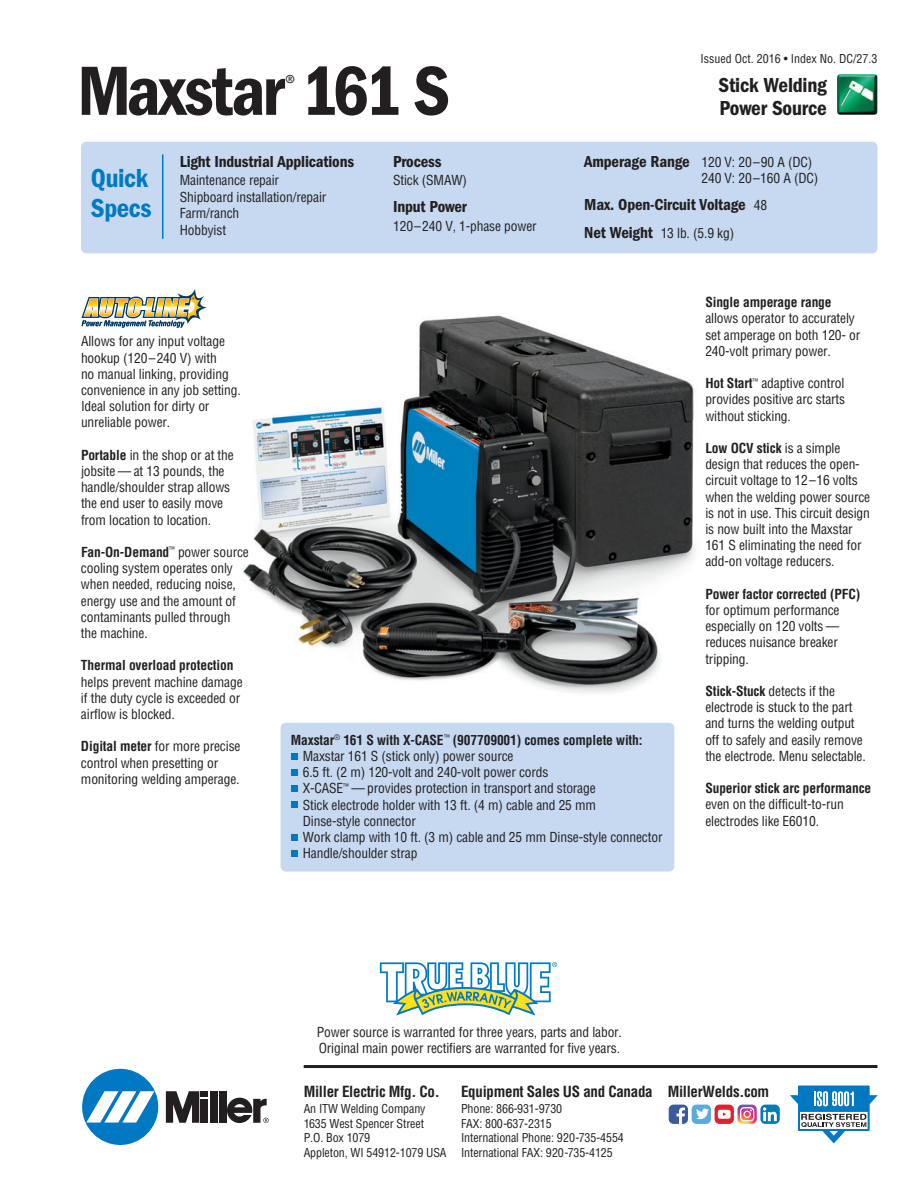
<style>
.page{position:relative;width:918px;height:1188px;background:#fff}
.page>*{position:absolute;margin:0;border:0;box-sizing:border-box;transform-origin:0 0}
.t1{font:72px "ITC Franklin Gothic Std Dm Cd";letter-spacing:-.04em;color:#231f20}
.t2{font:27px/30px "ITC Franklin Gothic Std Dm Cd";letter-spacing:-.015em;color:#007bc3}
.t3{font:21px/22.5px "ITC Franklin Gothic Std Dm Cd";letter-spacing:-.01em;color:#231f20}
.t4{font:condensed 21px "ITC Franklin Gothic Std";color:#231f20}
.t5{font:16.5px "ITC Franklin Gothic Std Dm Cd";letter-spacing:-.01em;color:#231f20}
.t6{font:700 condensed 15px "Helvetica";letter-spacing:-.02em;color:#231f20}
.t7{font:condensed 13.5px/16.2px "Helvetica";letter-spacing:-.01em;color:#231f20}
.t8{font:700 condensed 13.5px "Helvetica";letter-spacing:-.01em;color:#231f20}
.t9{font:condensed 12px/14.4px "Helvetica";letter-spacing:-.01em;color:#231f20}
.s1{font-family:"ITC Franklin Gothic Std Dm Cd";font-stretch:normal;font-size:16.5px}
.s2{font-family:"Helvetica";font-stretch:condensed;font-size:13.5px}
.s3{font-weight:700}
</style>
<div class="page">
<img style="left:243px;top:315px;width:452px;height:429px">
<div style="left:81px;top:142px;width:797px;height:111px;background:#c6d9f0;border-radius:5px"></div>
<img style="left:837px;top:74px;width:40px;height:41px">
<div style="left:281px;top:723px;width:393px;height:149px;background:#c6d9f0;border-radius:5px"></div>
<div style="left:291px;top:769px;width:6px;height:7px;background:#007bc3"></div>
<svg style="left:291px;top:753px;width:6px;height:6px"></svg>
<svg style="left:291px;top:802px;width:6px;height:6px"></svg>
<svg style="left:291px;top:834px;width:6px;height:6px"></svg>
<div style="left:291px;top:850px;width:6px;height:7px;background:#007bc3"></div>
<div style="left:291px;top:785px;width:6px;height:7px;background:#007bc3"></div>
<hr style="left:304px;top:1065px;width:573px;height:3px;background:#231f20">
<svg style="left:380px;top:962px;width:177px;height:54px"></svg>
<svg style="left:81px;top:289px;width:126px;height:39px"></svg>
<hr style="left:162px;top:154px;width:1px;height:85px;background:#007bc3">
<svg style="left:790px;top:1086px;width:88px;height:57px"></svg>
<div style="left:82px;top:1069px;width:76px;height:76px;background:#0079c2;border-radius:50%"></div>
<svg style="left:86px;top:1091px;width:68px;height:32px"></svg>
<div style="left:210px;top:1091px;width:7px;height:32px;background:#231f20"></div>
<div style="left:219px;top:1091px;width:7px;height:32px;background:#231f20"></div>
<div style="left:201px;top:1091px;width:7px;height:6px;background:#231f20"></div>
<div style="left:201px;top:1099px;width:7px;height:24px;background:#231f20"></div>
<svg style="left:166px;top:1091px;width:33px;height:32px"></svg>
<svg style="left:227px;top:1098px;width:42px;height:25px"></svg>
<div style="left:760px;top:1105px;width:20px;height:19px;background:#007bb6;border-radius:5px"></div>
<svg style="left:763px;top:1107px;width:14px;height:14px"></svg>
<div style="left:692px;top:1105px;width:19px;height:19px;background:#5ca9dc;border-radius:5px"></div>
<svg style="left:696px;top:1109px;width:13px;height:10px"></svg>
<div style="left:715px;top:1105px;width:19px;height:19px;background:#df2130;border-radius:5px"></div>
<svg style="left:718px;top:1110px;width:13px;height:9px"></svg>
<div style="left:669px;top:1105px;width:19px;height:19px;background:#3b5b9b;border-radius:5px"></div>
<svg style="left:677px;top:1108px;width:8px;height:16px"></svg>
<img style="left:738px;top:1105px;width:19px;height:19px;border-radius:5px">
<svg style="left:740px;top:1107px;width:14px;height:14px"></svg>
<p class="t9" style="left:701px;top:52px;width:178px">Issued Oct. 2016 • Index No. DC/27.3</p>
<h1 class="t1" style="left:77px;top:67px;width:374px">Maxstar 161 S</h1>
<h3 class="t4" style="left:285px;top:70px;width:12px">®</h3>
<h3 class="t3" style="left:719px;top:76px;width:110px">Stick Welding<br>Power Source</h3>
<h2 class="t2" style="left:91px;top:166px;width:62px">Quick<br>Specs</h2>
<p class="t5" style="left:180px;top:156px;width:176px">Light Industrial Applications</p>
<p class="t7" style="left:180px;top:173px;width:148px">Maintenance repair<br>Shipboard installation/repair<br>Farm/ranch<br>Hobbyist</p>
<p class="t5" style="left:393px;top:156px;width:50px">Process</p>
<p class="t7" style="left:393px;top:173px;width:75px">Stick (SMAW)</p>
<p class="t5" style="left:393px;top:201px;width:75px">Input Power</p>
<p class="t7" style="left:393px;top:219px;width:145px">120–240 V, 1-phase power</p>
<p class="t7" style="left:702px;top:154px;width:118px;text-indent:-117px"><span class="s1">Amperage Range</span> 120 V: 20–90 A (DC)<br>240 V: 20–160 A (DC)</p>
<p class="t5" style="left:584px;top:199px;width:184px">Max. Open-Circuit Voltage <span class="s2">48</span></p>
<p class="t7" style="left:584px;top:226px;width:151px"><span class="s1">Net Weight</span> 13 lb. (5.9 kg)</p>
<p class="t7" style="left:81px;top:334px;width:161px">Allows for any input voltage hookup (120–240 V) with<br>no manual linking, providing convenience in any job setting.<br>Ideal solution for dirty or unreliable power.</p>
<p class="t7" style="left:81px;top:448px;width:154px"><span class="s3">Portable</span> in the shop or at the jobsite — at 13 pounds, the handle/shoulder strap allows the end user to easily move from location to location.</p>
<p class="t7" style="left:81px;top:545px;width:169px"><span class="s3">Fan-On-Demand</span><sup>™</sup> power source cooling system operates only when needed, reducing noise, energy use and the amount of contaminants pulled through the machine.</p>
<p class="t8" style="left:81px;top:660px;width:154px">Thermal overload protection</p>
<p class="t7" style="left:81px;top:675px;width:163px">helps prevent machine damage if the duty cycle is exceeded or airflow is blocked.</p>
<p class="t7" style="left:81px;top:739px;width:161px"><span class="s3">Digital meter</span> for more precise control when presetting or monitoring welding amperage.</p>
<p class="t7" style="left:303px;top:733px;width:361px;text-indent:-12px"><span class="s3">Maxstar</span><sup>®</sup> <span class="s3">161 S with X-CASE</span><sup>™</sup> <span class="s3">(907709001) comes complete with:<br></span>Maxstar 161 S (stick only) power source<br>6.5 ft. (2 m) 120-volt and 240-volt power cords<br>X-CASE<sup>™</sup> — provides protection in transport and storage<br>Stick electrode holder with 13 ft. (4 m) cable and 25 mm<br>Dinse-style connector<br>Work clamp with 10 ft. (3 m) cable and 25 mm Dinse-style connector Handle/shoulder strap</p>
<p class="t8" style="left:705px;top:297px;width:128px">Single amperage range</p>
<p class="t7" style="left:705px;top:312px;width:156px">allows operator to accurately set amperage on both 120- or<br>240-volt primary power.</p>
<p class="t7" style="left:705px;top:376px;width:141px;text-align:justify"><span class="s3">Hot Start</span><sup>™</sup> adaptive control provides positive arc starts without sticking.</p>
<p class="t7" style="left:705px;top:441px;width:166px"><span class="s3">Low OCV stick</span> is a simple design that reduces the open&shy;circuit voltage to 12–16 volts when the welding power source is not in use. This circuit design is now built into the Maxstar<br>161 S eliminating the need for add-on voltage reducers.</p>
<p class="t8" style="left:705px;top:589px;width:156px">Power factor corrected (PFC)</p>
<p class="t7" style="left:705px;top:603px;width:136px">for optimum performance especially on 120 volts — reduces nuisance breaker tripping.</p>
<p class="t7" style="left:705px;top:684px;width:162px"><span class="s3">Stick-Stuck</span> detects if the electrode is stuck to the part and turns the welding output off to safely and easily remove the electrode. Menu selectable.</p>
<p class="t8" style="left:705px;top:783px;width:167px">Superior stick arc performance</p>
<p class="t7" style="left:705px;top:798px;width:140px">even on the difficult-to-run electrodes like E6010.</p>
<p class="t7" style="left:317px;top:1025px;width:307px">Power source is warranted for three years, parts and labor.<br>Original main power rectifiers are warranted for five years.</p>
<p class="t6" style="left:304px;top:1085px;width:138px">Miller Electric Mfg. Co.</p>
<p class="t6" style="left:668px;top:1085px;width:103px">MillerWelds.com</p>
<p class="t9" style="left:304px;top:1103px;width:144px">An ITW Welding Company<br>1635 West Spencer Street<br>P.O. Box 1079<br>Appleton, WI 54912-1079 USA</p>
<p class="t6" style="left:461px;top:1085px;width:193px">Equipment Sales US and Canada</p>
<p class="t9" style="left:461px;top:1103px;width:164px">Phone: 866-931-9730<br>FAX: 800-637-2315<br>International Phone: 920-735-4554<br>International FAX: 920-735-4125</p>
</div>
